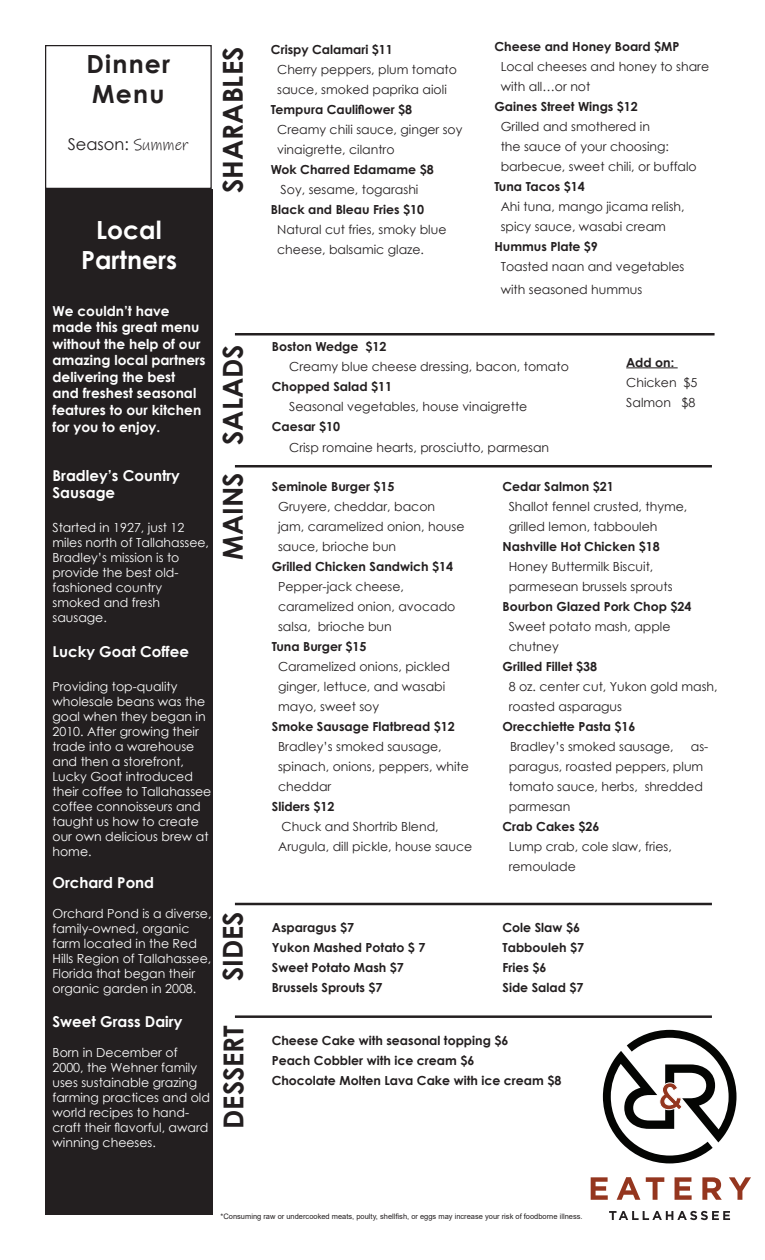
<style>
.page{position:relative;width:765px;height:1260px;background:#fff}
.page>*{position:absolute;margin:0;border:0;box-sizing:border-box;transform-origin:0 0}
.t1{font:700 27.5px "Century Gothic";color:#231f20}
.t2{font:700 25px/30px "Century Gothic";color:#fff;text-align:center}
.t3{font:700 25px/30px "Century Gothic";letter-spacing:.05em;color:#231f20}
.t4{font:16.25px "Century Gothic";color:#231f20}
.t5{font:700 15px/18px "Century Gothic";color:#fff}
.t6{font:700 13.75px/16.5px "Century Gothic";color:#fff}
.t7{font:12.5px/20px "Century Gothic";color:#231f20}
.t8{font:12.5px/15px "Century Gothic";color:#fff}
.t9{font:700 12.5px "Century Gothic Pro";color:#231f20}
.t10{font:700 12.5px "Century Gothic";color:#231f20}
.t11{font:7.5px "Arial";color:#231f20}
.s1{font-family:"Ink Free"}
</style>
<div class="page">
<div style="left:46px;top:190px;width:166px;height:1024px;background:#231f20"></div>
<div style="left:45px;top:189px;width:168px;height:1026px;border:1px solid #231f20"></div>
<div style="left:45px;top:45px;width:167px;height:144px;border:1px solid #231f20"></div>
<hr style="left:235px;top:333px;width:480px;height:3px;background:#231f20">
<hr style="left:235px;top:465px;width:477px;height:3px;background:#231f20">
<hr style="left:235px;top:903px;width:477px;height:2px;background:#231f20">
<hr style="left:235px;top:1015px;width:477px;height:3px;background:#231f20">
<hr style="left:626px;top:368px;width:52px;height:1px;background:#231f20">
<svg style="left:591px;top:1177px;width:17px;height:23px"></svg>
<svg style="left:617px;top:1177px;width:23px;height:23px"></svg>
<svg style="left:646px;top:1177px;width:18px;height:23px"></svg>
<svg style="left:675px;top:1177px;width:17px;height:23px"></svg>
<svg style="left:702px;top:1177px;width:20px;height:23px"></svg>
<svg style="left:729px;top:1177px;width:22px;height:23px"></svg>
<svg style="left:609px;top:1211px;width:121px;height:9px"></svg>
<svg style="left:603px;top:1030px;width:134px;height:133px"></svg>
<p class="t3" style="left:86px;top:48px;width:85px">Dinner<br>Menu</p>
<p class="t4" style="left:68px;top:133px;width:123px">Season: <span class="s1">Summer</span></p>
<p class="t2" style="left:81px;top:214px;width:98px">Local<br>Partners</p>
<p class="t6" style="left:52px;top:302px;width:155px">We couldn’t have made this great menu without the help of our amazing local partners delivering the best<br>and freshest seasonal features to our kitchen</p>
<p class="t6" style="left:52px;top:419px;width:109px">for you to enjoy.</p>
<p class="t5" style="left:52px;top:465px;width:129px">Bradley’s Country<br>Sausage</p>
<p class="t8" style="left:52px;top:519px;width:158px">Started in 1927, just 12 miles north of Tallahassee,<br>Bradley’s mission is to provide the best old&shy;fashioned country smoked and fresh sausage.</p>
<p class="t5" style="left:52px;top:642px;width:138px">Lucky Goat Coffee</p>
<p class="t8" style="left:52px;top:678px;width:160px">Providing top-quality wholesale beans was the goal when they began in<br>2010. After growing their trade into a warehouse and then a storefront,<br>Lucky Goat introduced their coffee to Tallahassee coffee connoisseurs and taught us how to create our own delicious brew at home.</p>
<p class="t5" style="left:52px;top:873px;width:103px">Orchard Pond</p>
<p class="t8" style="left:52px;top:906px;width:161px">Orchard Pond is a diverse, family-owned, organic farm located in the Red<br>Hills Region of Tallahassee,<br>Florida that began their organic garden in 2008.</p>
<p class="t5" style="left:52px;top:1011px;width:131px">Sweet Grass Dairy</p>
<p class="t8" style="left:52px;top:1044px;width:159px">Born in December of<br>2000, the Wehner family uses sustainable grazing farming practices and old world recipes to hand&shy;craft their flavorful, award winning cheeses.</p>
<p class="t1" style="left:212px;top:193px;width:148px;rotate:-90deg">SHARABLES</p>
<p class="t1" style="left:212px;top:445px;width:102px;rotate:-90deg">SALADS</p>
<p class="t1" style="left:212px;top:560px;width:89px;rotate:-90deg">MAINS</p>
<p class="t9" style="left:271px;top:42px;width:124px">Crispy Calamari $11</p>
<p class="t7" style="left:277px;top:59px;width:181px">Cherry peppers, plum tomato sauce, smoked paprika aioli</p>
<p class="t9" style="left:271px;top:102px;width:143px">Tempura Cauliflower $8</p>
<p class="t7" style="left:277px;top:119px;width:187px">Creamy chili sauce, ginger soy vinaigrette, cilantro</p>
<p class="t9" style="left:271px;top:162px;width:164px">Wok Charred Edamame $8</p>
<p class="t7" style="left:281px;top:179px;width:139px">Soy, sesame, togarashi</p>
<p class="t9" style="left:271px;top:202px;width:155px">Black and Bleau Fries $10</p>
<p class="t7" style="left:277px;top:219px;width:171px">Natural cut fries, smoky blue cheese, balsamic glaze.</p>
<p class="t9" style="left:494px;top:39px;width:186px">Cheese and Honey Board $MP</p>
<p class="t7" style="left:501px;top:57px;width:210px">Local cheeses and honey to share with all…or not</p>
<p class="t9" style="left:494px;top:99px;width:145px">Gaines Street Wings $12</p>
<p class="t7" style="left:501px;top:117px;width:198px">Grilled and smothered in<br>the sauce of your choosing: barbecue, sweet chili, or buffalo</p>
<p class="t9" style="left:494px;top:179px;width:92px">Tuna Tacos $14</p>
<p class="t7" style="left:501px;top:197px;width:185px">Ahi tuna, mango jicama relish, spicy sauce, wasabi cream</p>
<p class="t9" style="left:494px;top:239px;width:105px">Hummus Plate $9</p>
<p class="t7" style="left:501px;top:255px;width:185px;line-height:22.5px">Toasted naan and vegetables with seasoned hummus</p>
<p class="t9" style="left:272px;top:338px;width:116px">Boston Wedge $12</p>
<p class="t7" style="left:289px;top:356px;width:281px">Creamy blue cheese dressing, bacon, tomato</p>
<p class="t9" style="left:272px;top:378px;width:122px">Chopped Salad $11</p>
<p class="t7" style="left:289px;top:396px;width:240px">Seasonal vegetables, house vinaigrette</p>
<p class="t9" style="left:272px;top:418px;width:70px">Caesar $10</p>
<p class="t7" style="left:289px;top:437px;width:262px">Crisp romaine hearts, prosciutto, parmesan</p>
<p class="t9" style="left:272px;top:479px;width:124px">Seminole Burger $15</p>
<p class="t7" style="left:278px;top:496px;width:188px">Gruyere, cheddar, bacon jam, caramelized onion, house sauce, brioche bun</p>
<p class="t9" style="left:272px;top:559px;width:183px">Grilled Chicken Sandwich $14</p>
<p class="t7" style="left:278px;top:576px;width:179px">Pepper-jack cheese, caramelized onion, avocado salsa, brioche bun</p>
<p class="t9" style="left:272px;top:639px;width:96px">Tuna Burger $15</p>
<p class="t7" style="left:278px;top:656px;width:173px">Caramelized onions, pickled ginger, lettuce, and wasabi mayo, sweet soy</p>
<p class="t9" style="left:272px;top:719px;width:184px">Smoke Sausage Flatbread $12</p>
<p class="t7" style="left:278px;top:736px;width:192px">Bradley’s smoked sausage, spinach, onions, peppers, white cheddar</p>
<p class="t9" style="left:272px;top:799px;width:64px">Sliders $12</p>
<p class="t7" style="left:278px;top:816px;width:196px">Chuck and Shortrib Blend,<br>Arugula, dill pickle, house sauce</p>
<p class="t9" style="left:626px;top:354px;width:49px">Add on:</p>
<p class="t7" style="left:626px;top:372px;width:73px">Chicken $5</p>
<p class="t7" style="left:626px;top:392px;width:71px">Salmon $8</p>
<p class="t9" style="left:502px;top:479px;width:113px">Cedar Salmon $21</p>
<p class="t7" style="left:509px;top:496px;width:180px">Shallot fennel crusted, thyme, grilled lemon, tabbouleh</p>
<p class="t9" style="left:502px;top:539px;width:159px">Nashville Hot Chicken $18</p>
<p class="t7" style="left:509px;top:556px;width:165px">Honey Buttermilk Biscuit, parmesean brussels sprouts</p>
<p class="t9" style="left:502px;top:599px;width:190px">Bourbon Glazed Pork Chop $24</p>
<p class="t7" style="left:509px;top:616px;width:163px">Sweet potato mash, apple chutney</p>
<p class="t9" style="left:502px;top:659px;width:96px">Grilled Fillet $38</p>
<p class="t7" style="left:509px;top:676px;width:210px">8 oz. center cut, Yukon gold mash, roasted asparagus</p>
<p class="t9" style="left:502px;top:719px;width:135px">Orecchiette Pasta $16</p>
<p class="t7" style="left:510px;top:736px;width:165px">Bradley’s smoked sausage,</p>
<p class="t7" style="left:509px;top:736px;width:201px;text-indent:182px">as&shy;paragus, roasted peppers, plum tomato sauce, herbs, shredded parmesan</p>
<p class="t9" style="left:502px;top:819px;width:99px">Crab Cakes $26</p>
<p class="t7" style="left:509px;top:836px;width:165px">Lump crab, cole slaw, fries, remoulade</p>
<p class="t1" style="left:212px;top:981px;width:71px;rotate:-90deg">SIDES</p>
<p class="t10" style="left:272px;top:918px;width:84px">Asparagus $7</p>
<p class="t10" style="left:272px;top:938px;width:155px">Yukon Mashed Potato $ 7</p>
<p class="t10" style="left:272px;top:958px;width:134px">Sweet Potato Mash $7</p>
<p class="t10" style="left:272px;top:978px;width:112px">Brussels Sprouts $7</p>
<p class="t10" style="left:502px;top:918px;width:79px">Cole Slaw $6</p>
<p class="t10" style="left:502px;top:938px;width:83px">Tabbouleh $7</p>
<p class="t10" style="left:502px;top:958px;width:46px">Fries $6</p>
<p class="t10" style="left:502px;top:978px;width:83px">Side Salad $7</p>
<p class="t1" style="left:213px;top:1129px;width:105px;rotate:-90deg">DESSERT</p>
<p class="t10" style="left:272px;top:1031px;width:238px">Cheese Cake with seasonal topping $6</p>
<p class="t10" style="left:272px;top:1051px;width:204px">Peach Cobbler with ice cream $6</p>
<p class="t10" style="left:272px;top:1071px;width:291px">Chocolate Molten Lava Cake with ice cream $8</p>
<p class="t11" style="left:221px;top:1211px;width:364px">*Consuming raw or undercooked meats, poulty, shellfish, or eggs may increase your risk of foodborne illness.</p>
</div>
